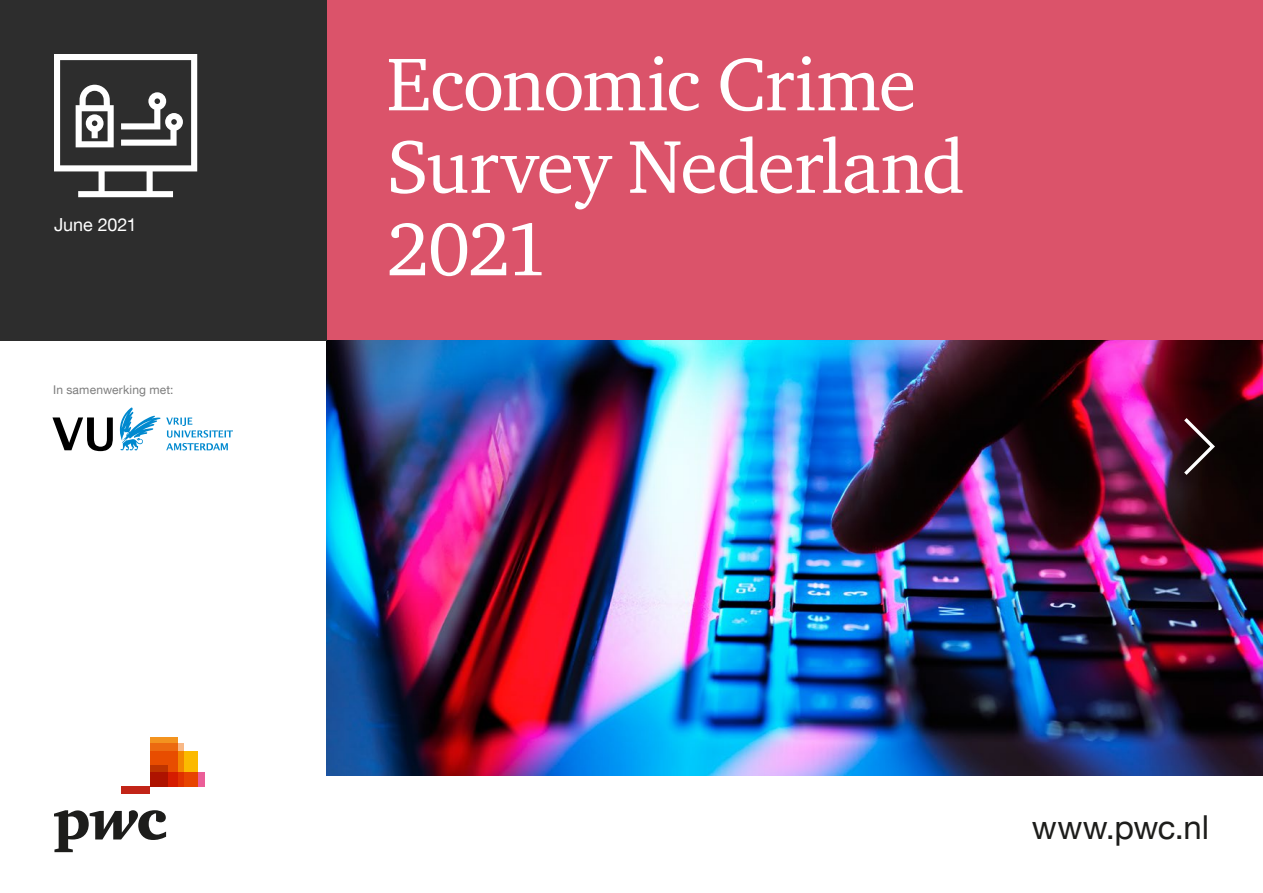
<style>
.page{position:relative;width:1263px;height:893px;background:#fff}
.page>*{position:absolute;margin:0;border:0;box-sizing:border-box;transform-origin:0 0}
.t1{font:76.5px/82.5px "Charter ITC Std";letter-spacing:-.015em;color:#fff}
.t2{font:33px "Helvetica Neue LT Com";letter-spacing:-.01em;color:#1d1d1b}
.t3{font:18px "Helvetica Neue LT Com";letter-spacing:-.005em;color:#fff}
.t4{font:12px "Helvetica Neue LT Com";letter-spacing:.015em;color:#7d7d7d}
</style>
<div class="page">
<div style="left:327px;top:0;width:936px;height:340px;background:#db536a"></div>
<img style="left:327px;top:340px;width:936px;height:436px">
<div style="left:1px;top:0;width:326px;height:340px;background:#2d2d2d"></div>
<div style="left:150px;top:752px;width:48px;height:35px;background:#fbba00"></div>
<svg style="left:183px;top:773px;width:22px;height:14px"></svg>
<svg style="left:178px;top:743px;width:5px;height:44px"></svg>
<svg style="left:150px;top:738px;width:28px;height:49px"></svg>
<svg style="left:150px;top:766px;width:17px;height:21px"></svg>
<div style="left:122px;top:787px;width:28px;height:7px;background:#c22417"></div>
<svg style="left:54px;top:810px;width:112px;height:42px"></svg>
<svg style="left:1180px;top:414px;width:37px;height:64px;background:#372124"></svg>
<svg style="left:54px;top:54px;width:143px;height:143px"></svg>
<svg style="left:52px;top:417px;width:61px;height:34px"></svg>
<svg style="left:120px;top:407px;width:113px;height:43px"></svg>
<p class="t3" style="left:54px;top:214px;width:84px">June 2021</p>
<p class="t4" style="left:53px;top:382px;width:122px">In samenwerking met:</p>
<p class="t1" style="left:386px;top:42px;width:580px">Economic Crime<br>Survey Nederland<br>2021</p>
<p class="t2" style="left:1032px;top:807px;width:179px">www.pwc.nl</p>
</div>
